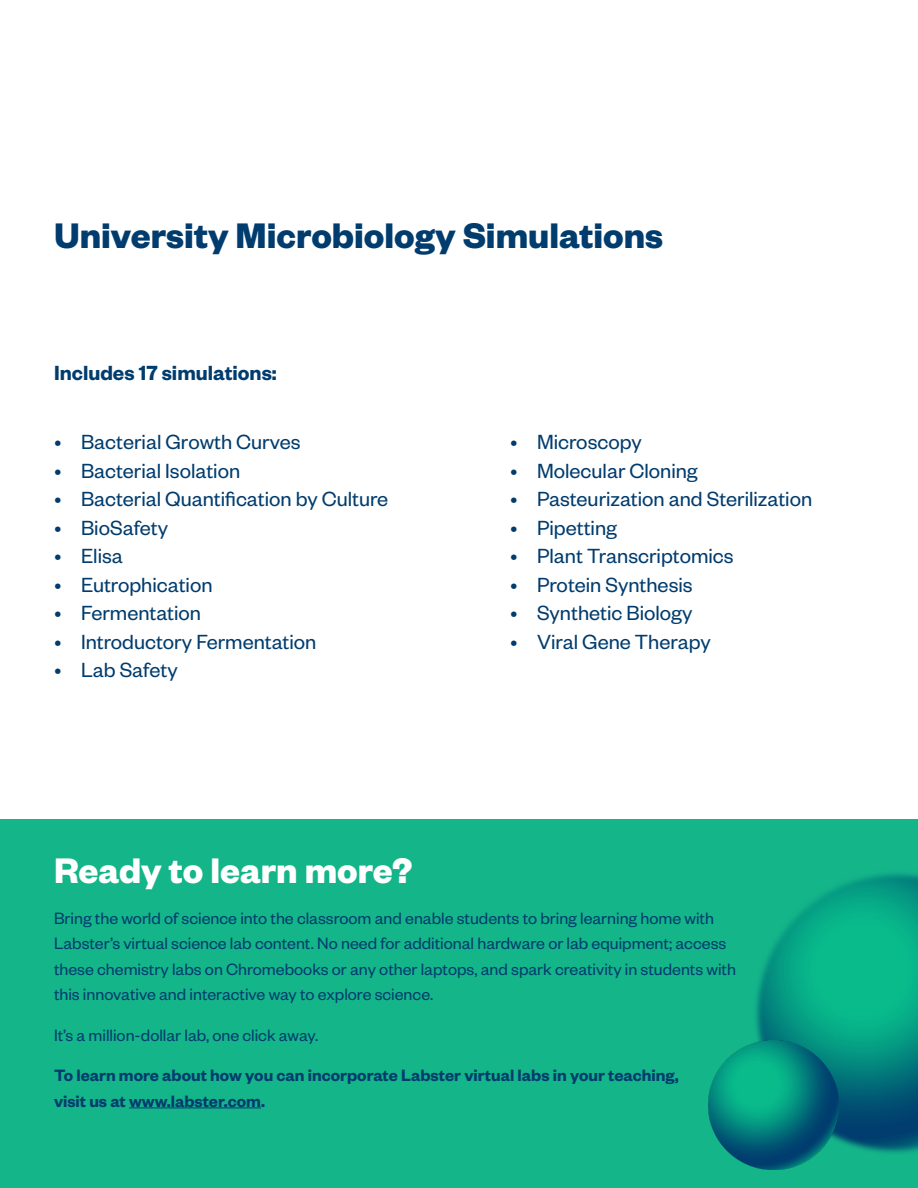
<style>
.page{position:relative;width:918px;height:1188px;background:#fff}
.page>*{position:absolute;margin:0;border:0;box-sizing:border-box;transform-origin:0 0}
.Dark_title{font:700 39px "Founders Grotesk";color:#003c6e}
.White_title{font:700 39px "Founders Grotesk";color:#fff}
.t1{font:22.5px "Founders Grotesk";color:#003c6e}
.t2{font:600 22.5px "Founders Grotesk";color:#003c6e}
.t3{font:18px/25.5px "Founders Grotesk";color:#003c6e}
.t4{font:600 18px/25.5px "Founders Grotesk";color:#003c6e}
</style>
<div class="page">
<div style="left:0;top:819px;width:918px;height:369px;background:#15b58a"></div>
<img style="left:709px;top:1040px;width:129px;height:130px">
<hr style="left:129px;top:1108px;width:132px;height:1px;background:#003c6e">
<p class="Dark_title" style="left:54px;top:210px;width:611px">University Microbiology Simulations</p>
<p class="t2" style="left:54px;top:359px;width:224px">Includes 17 simulations:</p>
<p class="t1" style="left:54px;top:428px;width:248px">• Bacterial Growth Curves</p>
<p class="t1" style="left:54px;top:457px;width:188px">• Bacterial Isolation</p>
<p class="t1" style="left:54px;top:485px;width:336px">• Bacterial Quantification by Culture</p>
<p class="t1" style="left:54px;top:514px;width:116px">• BioSafety</p>
<p class="t1" style="left:54px;top:542px;width:70px">• Elisa</p>
<p class="t1" style="left:54px;top:571px;width:160px">• Eutrophication</p>
<p class="t1" style="left:54px;top:599px;width:149px">• Fermentation</p>
<p class="t1" style="left:54px;top:628px;width:264px">• Introductory Fermentation</p>
<p class="t1" style="left:54px;top:656px;width:125px">• Lab Safety</p>
<p class="t1" style="left:510px;top:428px;width:133px">• Microscopy</p>
<p class="t1" style="left:510px;top:457px;width:189px">• Molecular Cloning</p>
<p class="t1" style="left:510px;top:485px;width:304px">• Pasteurization and Sterilization</p>
<p class="t1" style="left:510px;top:514px;width:108px">• Pipetting</p>
<p class="t1" style="left:510px;top:542px;width:225px">• Plant Transcriptomics</p>
<p class="t1" style="left:510px;top:571px;width:184px">• Protein Synthesis</p>
<p class="t1" style="left:510px;top:599px;width:184px">• Synthetic Biology</p>
<p class="t1" style="left:510px;top:628px;width:202px">• Viral Gene Therapy</p>
<p class="White_title" style="left:54px;top:846px;width:360px">Ready to learn more?</p>
<p class="t3" style="left:54px;top:904px;width:684px">Bring the world of science into the classroom and enable students to bring learning home with Labster’s virtual science lab content. No need for additional hardware or lab equipment; access these chemistry labs on Chromebooks or any other laptops, and spark creativity in students with this innovative and interactive way to explore science.</p>
<p class="t3" style="left:54px;top:1021px;width:266px">It’s a million-dollar lab, one click away.</p>
<p class="t4" style="left:54px;top:1062px;width:626px">To learn more about how you can incorporate Labster virtual labs in your teaching, visit us at www.labster.com.</p>
</div>
